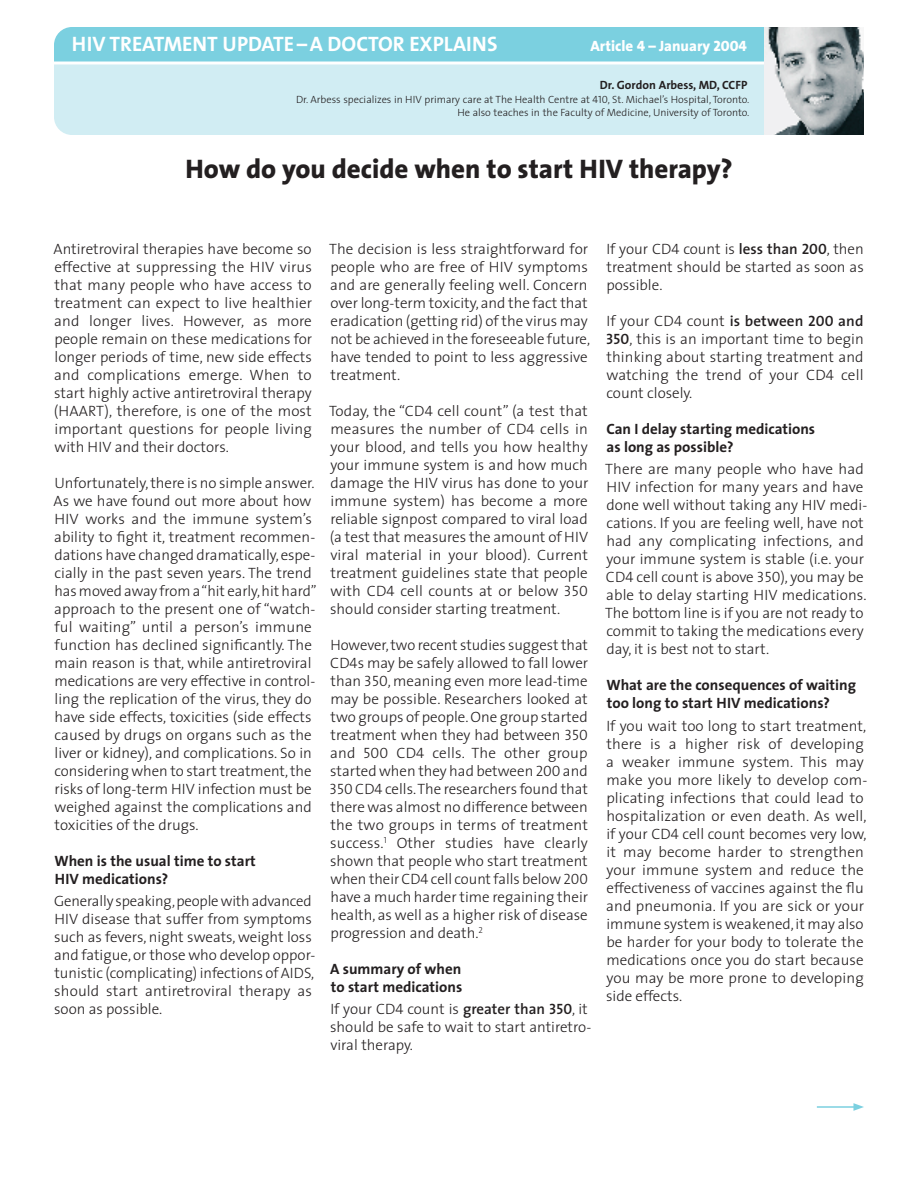
<style>
.page{position:relative;width:918px;height:1188px;background:#fff}
.page>*{position:absolute;margin:0;border:0;box-sizing:border-box;transform-origin:0 0}
.t1{font:800 27px "The Sans";color:#231f20}
.t2{font:700 21px "The Sans";color:#fff}
.t3{font:300 15px/18px "The Sans";color:#231f20}
.t4{font:700 15px/18px "The Sans";color:#231f20}
.t5{font:800 15px "The Sans";color:#fff}
.t6{font:700 12px "The Sans";color:#231f20}
.t7{font:300 10.5px/12.6px "The Sans";color:#231f20;text-align:right}
.s1{font-family:"The Sans Extra Bold Caps";font-weight:400}
.s2{font-family:"The Sans Light Caps";font-weight:400}
.s3{font-weight:600}
.s4{font-family:"The Sans Semi Bold Caps";font-weight:400}
</style>
<div class="page">
<div style="left:54px;top:27px;width:710px;height:35px;background:#7bd0e0"></div>
<div style="left:54px;top:64px;width:710px;height:71px;background:#d1edf3"></div>
<img style="left:764px;top:27px;width:100px;height:108px">
<hr style="left:817px;top:1106px;width:39px;height:2px;background:#7bd0e0">
<svg style="left:853px;top:1103px;width:11px;height:8px"></svg>
<h2 class="t2" style="left:72px;top:27px;width:427px">HIV TREATMENT UPDATE – A DOCTOR EXPLAINS</h2>
<p class="t5" style="left:590px;top:33px;width:158px">Article <span class="s1">4</span> – January <span class="s1">2004</span></p>
<p class="t6" style="left:600px;top:75px;width:149px">Dr. Gordon Arbess, MD, CCFP</p>
<p class="t7" style="left:296px;top:93px;width:455px">Dr. Arbess specializes in HIV primary care at The Health Centre at <span class="s2">410</span>, St. Michael’s Hospital, Toronto.<br>He also teaches in the Faculty of Medicine, University of Toronto.</p>
<h1 class="t1" style="left:185px;top:146px;width:549px">How do you decide when to start HIV therapy?</h1>
<p class="t3" style="left:54px;top:239px;width:260px;text-align:justify">Antiretroviral therapies have become so effective at suppressing the HIV virus that many people who have access to treatment can expect to live healthier and longer lives. However, as more people remain on these medications for longer periods of time, new side effects and complications emerge. When to start highly active antiretroviral therapy (HAART), therefore, is one of the most important questions for people living with HIV and their doctors.</p>
<p class="t3" style="left:54px;top:473px;width:265px">Unfortunately, there is no simple answer.<br>As we have found out more about how HIV works and the immune system’s ability to fight it, treatment recommen&shy;dations have changed dramatically, espe&shy;cially in the past seven years. The trend has moved away from a “hit early, hit hard” approach to the present one of “watch&shy;ful waiting” until a person’s immune function has declined significantly. The main reason is that, while antiretroviral medications are very effective in control&shy;ling the replication of the virus, they do have side effects, toxicities (side effects caused by drugs on organs such as the liver or kidney), and complications. So in considering when to start treatment, the risks of long-term HIV infection must be weighed against the complications and toxicities of the drugs.</p>
<p class="t4" style="left:54px;top:852px;width:203px">When is the usual time to start<br>HIV medications?</p>
<p class="t3" style="left:54px;top:892px;width:263px">Generally speaking, people with advanced HIV disease that suffer from symptoms such as fevers, night sweats, weight loss and fatigue, or those who develop oppor&shy;tunistic (complicating) infections of AIDS, should start antiretroviral therapy as soon as possible.</p>
<p class="t3" style="left:329px;top:239px;width:263px">The decision is less straightforward for people who are free of HIV symptoms and are generally feeling well. Concern over long-term toxicity, and the fact that eradication (getting rid) of the virus may not be achieved in the foreseeable future, have tended to point to less aggressive treatment.</p>
<p class="t3" style="left:329px;top:401px;width:261px;text-align:justify">Today, the “CD<span class="s2">4</span> cell count” (a test that measures the number of CD<span class="s2">4</span> cells in your blood, and tells you how healthy your immune system is and how much damage the HIV virus has done to your immune system) has become a more reliable signpost compared to viral load (a test that measures the amount of HIV viral material in your blood). Current treatment guidelines state that people with CD<span class="s2">4</span> cell counts at or below <span class="s2">350 </span>should consider starting treatment.</p>
<p class="t3" style="left:330px;top:635px;width:260px;text-align:justify">However, two recent studies suggest that CD<span class="s2">4</span>s may be safely allowed to fall lower than <span class="s2">350</span>, meaning even more lead-time may be possible. Researchers looked at two groups of people. One group started treatment when they had between <span class="s2">350 </span>and <span class="s2">500 CD4</span> cells. The other group started when they had between <span class="s2">200</span> and <span class="s2">350 CD4</span> cells. The researchers found that there was almost no difference between the two groups in terms of treatment success.<sup>1</sup> Other studies have clearly shown that people who start treatment when their <span class="s2">CD4</span> cell count falls below <span class="s2">200 </span>have a much harder time regaining their health, as well as a higher risk of disease progression and death.<sup>2</sup></p>
<p class="t4" style="left:330px;top:960px;width:134px">A summary of when to start medications</p>
<p class="t3" style="left:330px;top:1000px;width:263px">If your <span class="s2">CD4</span> count is <span class="s3">greater than</span> <span class="s4">350</span>, it should be safe to wait to start antiretro&shy;viral therapy.</p>
<p class="t3" style="left:606px;top:239px;width:259px;text-align:justify">If your <span class="s2">CD4</span> count is <span class="s3">less than</span> <span class="s4">200</span>, then treatment should be started as soon as possible.</p>
<p class="t3" style="left:606px;top:311px;width:259px;text-align:justify">If your <span class="s2">CD4</span> count <span class="s3">is between</span> <span class="s4">200</span> <span class="s3">and </span><span class="s4">350</span>, this is an important time to begin thinking about starting treatment and watching the trend of your <span class="s2">CD4</span> cell count closely.</p>
<p class="t4" style="left:606px;top:420px;width:210px">Can I delay starting medications as long as possible?</p>
<p class="t3" style="left:605px;top:460px;width:264px">There are many people who have had HIV infection for many years and have done well without taking any HIV medi&shy;cations. If you are feeling well, have not had any complicating infections, and your immune system is stable (i.e. your <span class="s2">CD4</span> cell count is above <span class="s2">350</span>), you may be able to delay starting HIV medications.<br>The bottom line is if you are not ready to commit to taking the medications every day, it is best not to start.</p>
<p class="t4" style="left:606px;top:676px;width:251px">What are the consequences of waiting too long to start HIV medications?</p>
<p class="t3" style="left:606px;top:716px;width:263px">If you wait too long to start treatment, there is a higher risk of developing a weaker immune system. This may make you more likely to develop com&shy;plicating infections that could lead to hospitalization or even death. As well, if your <span class="s2">CD4</span> cell count becomes very low, it may become harder to strengthen your immune system and reduce the effectiveness of vaccines against the flu and pneumonia. If you are sick or your immune system is weakened, it may also be harder for your body to tolerate the medications once you do start because you may be more prone to developing side effects.</p>
</div>
